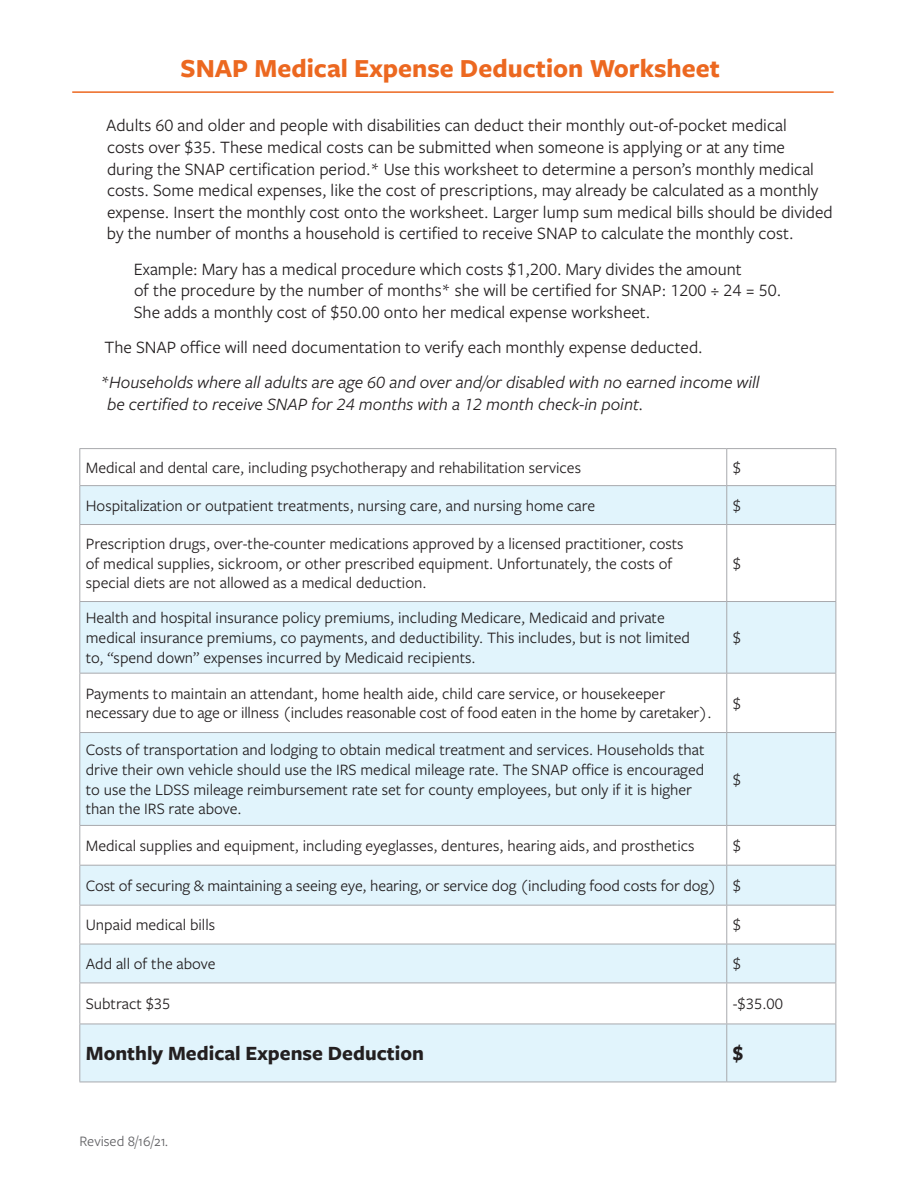
<style>
.page{position:relative;width:918px;height:1188px;background:#fff}
.page>*{position:absolute;margin:0;border:0;box-sizing:border-box;transform-origin:0 0}
.body_text{font:700 27px "Freight Sans Pro";color:#ec6820}
.body_text-2{font:700 21px "Freight Sans Pro";color:#231f20}
.body_text-3{font:18px/21.6px "Freight Sans Pro";color:#231f20}
.body_text-4{font:italic 18px/21.6px "Freight Sans Pro";color:#231f20}
.body_text-5{font:16.5px/19.8px "Freight Sans Pro";color:#231f20}
.t1{font:15px "Freight Sans Pro";color:#636366}
</style>
<div class="page">
<svg style="left:80px;top:486px;width:756px;height:596px;fill:#e1f4fc"></svg>
<hr style="left:79px;top:448px;width:648px;height:1px;background:#a8a9ad">
<hr style="left:79px;top:449px;width:1px;height:36px;background:#a8a9ad">
<hr style="left:727px;top:448px;width:109px;height:1px;background:#a8a9ad">
<hr style="left:836px;top:449px;width:1px;height:36px;background:#a8a9ad">
<hr style="left:79px;top:486px;width:1px;height:38px;background:#a8a9ad">
<hr style="left:836px;top:486px;width:1px;height:38px;background:#a8a9ad">
<hr style="left:79px;top:525px;width:1px;height:76px;background:#a8a9ad">
<hr style="left:836px;top:525px;width:1px;height:76px;background:#a8a9ad">
<hr style="left:79px;top:602px;width:1px;height:71px;background:#a8a9ad">
<hr style="left:836px;top:602px;width:1px;height:71px;background:#a8a9ad">
<hr style="left:79px;top:674px;width:1px;height:58px;background:#a8a9ad">
<hr style="left:836px;top:674px;width:1px;height:58px;background:#a8a9ad">
<hr style="left:79px;top:733px;width:1px;height:92px;background:#a8a9ad">
<hr style="left:836px;top:733px;width:1px;height:92px;background:#a8a9ad">
<hr style="left:79px;top:826px;width:1px;height:39px;background:#a8a9ad">
<hr style="left:836px;top:826px;width:1px;height:39px;background:#a8a9ad">
<hr style="left:79px;top:866px;width:1px;height:39px;background:#a8a9ad">
<hr style="left:836px;top:866px;width:1px;height:39px;background:#a8a9ad">
<hr style="left:79px;top:906px;width:1px;height:38px;background:#a8a9ad">
<hr style="left:836px;top:906px;width:1px;height:38px;background:#a8a9ad">
<hr style="left:79px;top:944px;width:1px;height:39px;background:#a8a9ad">
<hr style="left:836px;top:944px;width:1px;height:39px;background:#a8a9ad">
<hr style="left:79px;top:983px;width:1px;height:41px;background:#a8a9ad">
<hr style="left:836px;top:983px;width:1px;height:41px;background:#a8a9ad">
<hr style="left:79px;top:1024px;width:1px;height:58px;background:#a8a9ad">
<hr style="left:836px;top:1024px;width:1px;height:58px;background:#a8a9ad">
<hr style="left:79px;top:1082px;width:648px;height:1px;background:#a8a9ad">
<hr style="left:727px;top:1082px;width:109px;height:1px;background:#a8a9ad">
<hr style="left:726px;top:449px;width:1px;height:36px;background:#a8a9ad">
<hr style="left:79px;top:485px;width:648px;height:1px;background:#a8a9ad">
<hr style="left:727px;top:485px;width:109px;height:1px;background:#a8a9ad">
<hr style="left:726px;top:486px;width:1px;height:38px;background:#a8a9ad">
<hr style="left:79px;top:524px;width:648px;height:1px;background:#a8a9ad">
<hr style="left:727px;top:524px;width:109px;height:1px;background:#a8a9ad">
<hr style="left:726px;top:525px;width:1px;height:76px;background:#a8a9ad">
<hr style="left:79px;top:601px;width:648px;height:1px;background:#a8a9ad">
<hr style="left:727px;top:601px;width:109px;height:1px;background:#a8a9ad">
<hr style="left:726px;top:602px;width:1px;height:71px;background:#a8a9ad">
<hr style="left:79px;top:673px;width:648px;height:1px;background:#a8a9ad">
<hr style="left:727px;top:673px;width:109px;height:1px;background:#a8a9ad">
<hr style="left:726px;top:674px;width:1px;height:58px;background:#a8a9ad">
<hr style="left:79px;top:732px;width:648px;height:1px;background:#a8a9ad">
<hr style="left:727px;top:732px;width:109px;height:1px;background:#a8a9ad">
<hr style="left:726px;top:733px;width:1px;height:92px;background:#a8a9ad">
<hr style="left:79px;top:825px;width:648px;height:1px;background:#a8a9ad">
<hr style="left:727px;top:825px;width:109px;height:1px;background:#a8a9ad">
<hr style="left:726px;top:826px;width:1px;height:39px;background:#a8a9ad">
<hr style="left:79px;top:865px;width:648px;height:1px;background:#a8a9ad">
<hr style="left:727px;top:865px;width:109px;height:1px;background:#a8a9ad">
<hr style="left:726px;top:866px;width:1px;height:39px;background:#a8a9ad">
<hr style="left:79px;top:905px;width:648px;height:1px;background:#a8a9ad">
<hr style="left:727px;top:905px;width:109px;height:1px;background:#a8a9ad">
<hr style="left:726px;top:906px;width:1px;height:38px;background:#a8a9ad">
<hr style="left:79px;top:944px;width:648px;height:1px;background:#a8a9ad">
<hr style="left:727px;top:944px;width:109px;height:1px;background:#a8a9ad">
<hr style="left:726px;top:944px;width:1px;height:39px;background:#a8a9ad">
<hr style="left:79px;top:983px;width:648px;height:1px;background:#a8a9ad">
<hr style="left:727px;top:983px;width:109px;height:1px;background:#a8a9ad">
<hr style="left:726px;top:983px;width:1px;height:41px;background:#a8a9ad">
<hr style="left:79px;top:1024px;width:648px;height:1px;background:#a8a9ad">
<hr style="left:727px;top:1024px;width:109px;height:1px;background:#a8a9ad">
<hr style="left:726px;top:1024px;width:1px;height:58px;background:#a8a9ad">
<hr style="left:72px;top:91px;width:762px;height:2px;background:#ec6820">
<p class="body_text" style="left:180px;top:50px;width:541px">SNAP Medical Expense Deduction Worksheet</p>
<p class="body_text-3" style="left:106px;top:114px;width:728px">Adults 60 and older and people with disabilities can deduct their monthly out-of-pocket medical<br>costs over $35. These medical costs can be submitted when someone is applying or at any time during the SNAP certification period.* Use this worksheet to determine a person’s monthly medical costs. Some medical expenses, like the cost of prescriptions, may already be calculated as a monthly expense. Insert the monthly cost onto the worksheet. Larger lump sum medical bills should be divided by the number of months a household is certified to receive SNAP to calculate the monthly cost.</p>
<p class="body_text-3" style="left:134px;top:257px;width:649px">Example: Mary has a medical procedure which costs $1,200. Mary divides the amount<br>of the procedure by the number of months* she will be certified for SNAP: 1200 ÷ 24 = 50.<br>She adds a monthly cost of $50.00 onto her medical expense worksheet.</p>
<p class="body_text-3" style="left:104px;top:335px;width:600px">The SNAP office will need documentation to verify each monthly expense deducted.</p>
<p class="body_text-4" style="left:107px;top:371px;width:654px;text-indent:-7px">*Households where all adults are age 60 and over and/or disabled with no earned income will be certified to receive SNAP for 24 months with a 12 month check-in point.</p>
<p class="body_text-5" style="left:86px;top:457px;width:497px">Medical and dental care, including psychotherapy and rehabilitation services</p>
<p class="body_text-5" style="left:733px;top:457px;width:10px">$</p>
<p class="body_text-5" style="left:86px;top:495px;width:511px">Hospitalization or outpatient treatments, nursing care, and nursing home care</p>
<p class="body_text-5" style="left:733px;top:495px;width:10px">$</p>
<p class="body_text-5" style="left:86px;top:533px;width:599px">Prescription drugs, over-the-counter medications approved by a licensed practitioner, costs of medical supplies, sickroom, or other prescribed equipment. Unfortunately, the costs of special diets are not allowed as a medical deduction.</p>
<p class="body_text-5" style="left:733px;top:553px;width:10px">$</p>
<p class="body_text-5" style="left:86px;top:607px;width:606px">Health and hospital insurance policy premiums, including Medicare, Medicaid and private medical insurance premiums, co payments, and deductibility. This includes, but is not limited to, “spend down” expenses incurred by Medicaid recipients.</p>
<p class="body_text-5" style="left:733px;top:627px;width:10px">$</p>
<p class="body_text-5" style="left:86px;top:683px;width:627px">Payments to maintain an attendant, home health aide, child care service, or housekeeper necessary due to age or illness (includes reasonable cost of food eaten in the home by caretaker).</p>
<p class="body_text-5" style="left:733px;top:693px;width:10px">$</p>
<p class="body_text-5" style="left:86px;top:739px;width:620px">Costs of transportation and lodging to obtain medical treatment and services. Households that drive their own vehicle should use the IRS medical mileage rate. The SNAP office is encouraged to use the LDSS mileage reimbursement rate set for county employees, but only if it is higher than the IRS rate above.</p>
<p class="body_text-5" style="left:733px;top:769px;width:10px">$</p>
<p class="body_text-5" style="left:86px;top:835px;width:610px">Medical supplies and equipment, including eyeglasses, dentures, hearing aids, and prosthetics</p>
<p class="body_text-5" style="left:733px;top:835px;width:10px">$</p>
<p class="body_text-5" style="left:86px;top:875px;width:632px">Cost of securing &amp; maintaining a seeing eye, hearing, or service dog (including food costs for dog)</p>
<p class="body_text-5" style="left:733px;top:875px;width:10px">$</p>
<p class="body_text-5" style="left:86px;top:914px;width:131px">Unpaid medical bills</p>
<p class="body_text-5" style="left:733px;top:914px;width:10px">$</p>
<p class="body_text-5" style="left:86px;top:953px;width:131px">Add all of the above</p>
<p class="body_text-5" style="left:733px;top:953px;width:10px">$</p>
<p class="body_text-5" style="left:86px;top:993px;width:86px">Subtract $35</p>
<p class="body_text-5" style="left:733px;top:993px;width:52px">-$35.00</p>
<p class="body_text-2" style="left:86px;top:1039px;width:340px">Monthly Medical Expense Deduction</p>
<p class="body_text-2" style="left:733px;top:1039px;width:12px">$</p>
<p class="t1" style="left:79px;top:1131px;width:90px">Revised 8/16/21.</p>
</div>
